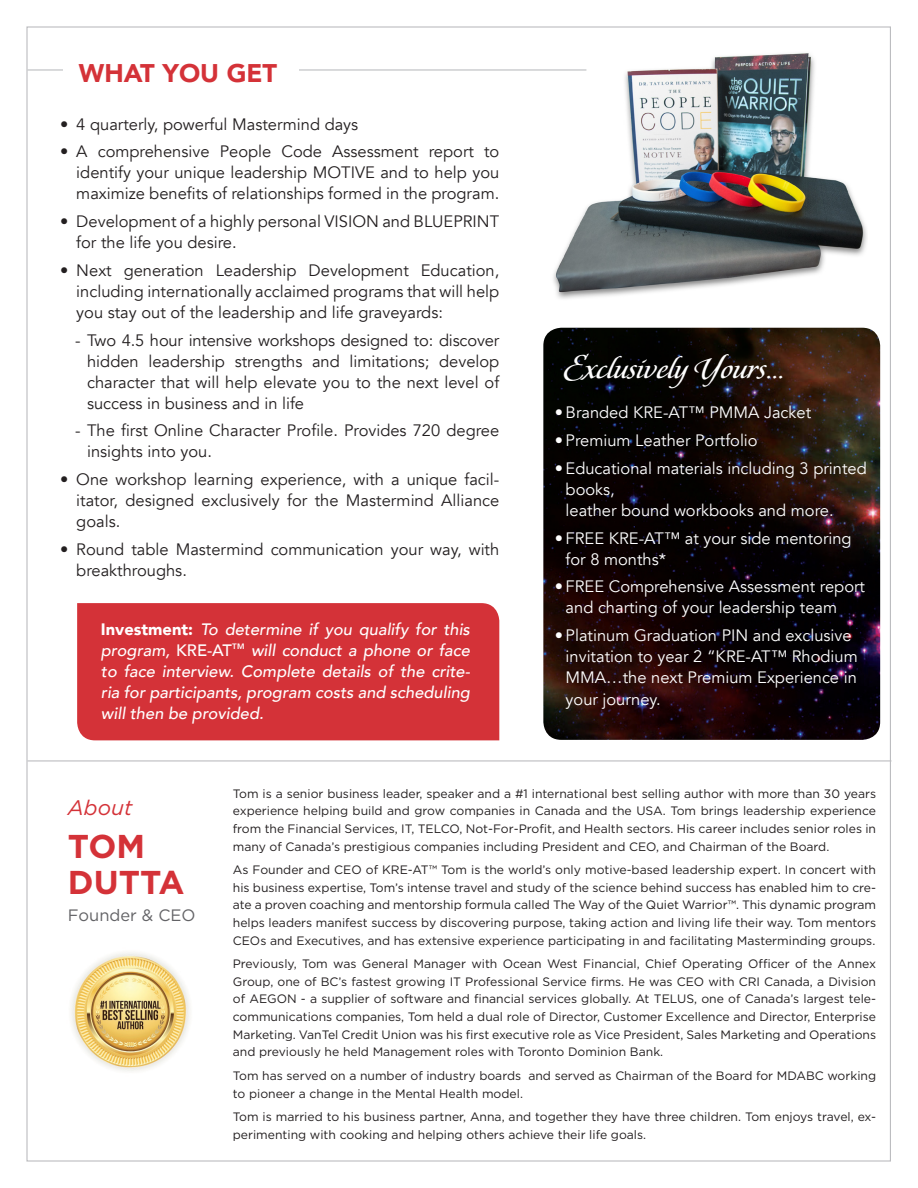
<style>
.page{position:relative;width:918px;height:1188px;background:#fff}
.page>*{position:absolute;margin:0;border:0;box-sizing:border-box;transform-origin:0 0}
.t1{font:34.5px "Florens LP";color:#fff}
.t2{font:700 33px "Gotham";color:#d43238}
.t3{font:900 25.5px "Avenir";color:#d43238}
.t4{font:italic 21px "Gotham";color:#d43238}
.t5{font:16.5px/21px "Avenir";color:#231f20;text-align:justify}
.t6{font:16.5px/21px "Avenir";color:#fff}
.t7{font:italic 500 16.5px/21px "Avenir";color:#fff;text-align:justify}
.t8{font:16.5px "Gotham";color:#636366}
.t9{font:12.15px/17.5px "Gotham";color:#231f20;text-align:justify}
.s1{font-weight:900;font-style:normal}
.s2{font-style:normal}
.s3{font-family:"Florens LP Alternates"}
</style>
<div class="page">
<img style="left:71px;top:952px;width:119px;height:119px">
<hr style="left:27px;top:760px;width:864px;height:2px;background:#bcbdc0">
<img style="left:553px;top:53px;width:314px;height:246px">
<div style="left:77px;top:603px;width:422px;height:137px;background:#d43238"></div>
<img style="left:543px;top:328px;width:337px;height:412px">
<hr style="left:27px;top:69px;width:559px;height:2px;background:#bcbdc0">
<div style="left:64px;top:47px;width:235px;height:45px;background:#fff"></div>
<p class="t3" style="left:79px;top:51px;width:200px">WHAT YOU GET</p>
<p class="t5" style="left:60px;top:114px;width:300px">• 4 quarterly, powerful Mastermind days</p>
<p class="t5" style="left:76px;top:142px;width:425px;text-indent:-16px">• A comprehensive People Code Assessment report to identify your unique leadership MOTIVE and to help you maximize benefits of relationships formed in the program.</p>
<p class="t5" style="left:76px;top:211px;width:424px;text-indent:-16px">• Development of a highly personal VISION and BLUEPRINT for the life you desire.</p>
<p class="t5" style="left:76px;top:260px;width:425px;text-indent:-16px">• Next generation Leadership Development Education, including internationally acclaimed programs that will help you stay out of the leadership and life graveyards:</p>
<p class="t5" style="left:87px;top:330px;width:414px;text-indent:-12px">- Two 4.5 hour intensive workshops designed to: discover hidden leadership strengths and limitations; develop character that will help elevate you to the next level of success in business and in life</p>
<p class="t5" style="left:87px;top:421px;width:414px;text-indent:-12px">- The first Online Character Profile. Provides 720 degree insights into you.</p>
<p class="t5" style="left:76px;top:469px;width:425px;text-indent:-16px">• One workshop learning experience, with a unique facil&shy;itator, designed exclusively for the Mastermind Alliance goals.</p>
<p class="t5" style="left:76px;top:539px;width:424px;text-indent:-16px">• Round table Mastermind communication your way, with breakthroughs.</p>
<p class="t7" style="left:101px;top:619px;width:371px"><span class="s1">Investment:</span> To determine if you qualify for this program, <span class="s2">KRE-AT</span><sup>™</sup> will conduct a phone or face to face interview. Complete details of the crite&shy;ria for participants, program costs and scheduling will then be provided.</p>
<p class="t1" style="left:563px;top:351px;width:224px"><span class="s3">E</span>xclusively <span class="s3">Y</span>ours...</p>
<p class="t6" style="left:555px;top:402px;width:258px">•Branded KRE-AT™ PMMA Jacket</p>
<p class="t6" style="left:555px;top:430px;width:204px">• Premium Leather Portfolio</p>
<p class="t6" style="left:566px;top:458px;width:303px;text-indent:-11px">• Educational materials including 3 printed books,<br>leather bound workbooks and more.</p>
<p class="t6" style="left:566px;top:528px;width:288px;text-indent:-11px">• FREE KRE-AT™ at your side mentoring for 8 months*</p>
<p class="t6" style="left:566px;top:576px;width:301px;text-indent:-11px">• FREE Comprehensive Assessment report and charting of your leadership team</p>
<p class="t6" style="left:566px;top:625px;width:294px;text-indent:-11px">• Platinum Graduation PIN and exclusive invitation to year 2 “KRE-AT™ Rhodium<br>MMA…the next Premium Experience in your journey.</p>
<p class="t4" style="left:68px;top:796px;width:66px">About</p>
<p class="t2" style="left:68px;top:827px;width:79px">TOM</p>
<p class="t2" style="left:68px;top:863px;width:118px">DUTTA</p>
<p class="t8" style="left:68px;top:906px;width:129px">Founder &amp; CEO</p>
<p class="t9" style="left:233px;top:784px;width:645px">Tom is a senior business leader, speaker and a #1 international best selling author with more than 30 years experience helping build and grow companies in Canada and the USA. Tom brings leadership experience from the Financial Services, IT, TELCO, Not-For-Profit, and Health sectors. His career includes senior roles in many of Canada’s prestigious companies including President and CEO, and Chairman of the Board.</p>
<p class="t9" style="left:233px;top:861px;width:645px">As Founder and CEO of KRE-AT™ Tom is the world’s only motive-based leadership expert. In concert with his business expertise, Tom’s intense travel and study of the science behind success has enabled him to cre&shy;ate a proven coaching and mentorship formula called The Way of the Quiet Warrior™. This dynamic program helps leaders manifest success by discovering purpose, taking action and living life their way. Tom mentors CEOs and Executives, and has extensive experience participating in and facilitating Masterminding groups.</p>
<p class="t9" style="left:233px;top:955px;width:645px">Previously, Tom was General Manager with Ocean West Financial, Chief Operating Officer of the Annex Group, one of BC’s fastest growing IT Professional Service firms. He was CEO with CRI Canada, a Division of AEGON - a supplier of software and financial services globally. At TELUS, one of Canada’s largest tele&shy;communications companies, Tom held a dual role of Director, Customer Excellence and Director, Enterprise Marketing. VanTel Credit Union was his first executive role as Vice President, Sales Marketing and Operations and previously he held Management roles with Toronto Dominion Bank.</p>
<p class="t9" style="left:233px;top:1067px;width:645px">Tom has served on a number of industry boards and served as Chairman of the Board for MDABC working to pioneer a change in the Mental Health model.</p>
<p class="t9" style="left:233px;top:1108px;width:645px">Tom is married to his business partner, Anna, and together they have three children. Tom enjoys travel, ex&shy;perimenting with cooking and helping others achieve their life goals.</p>
</div>
